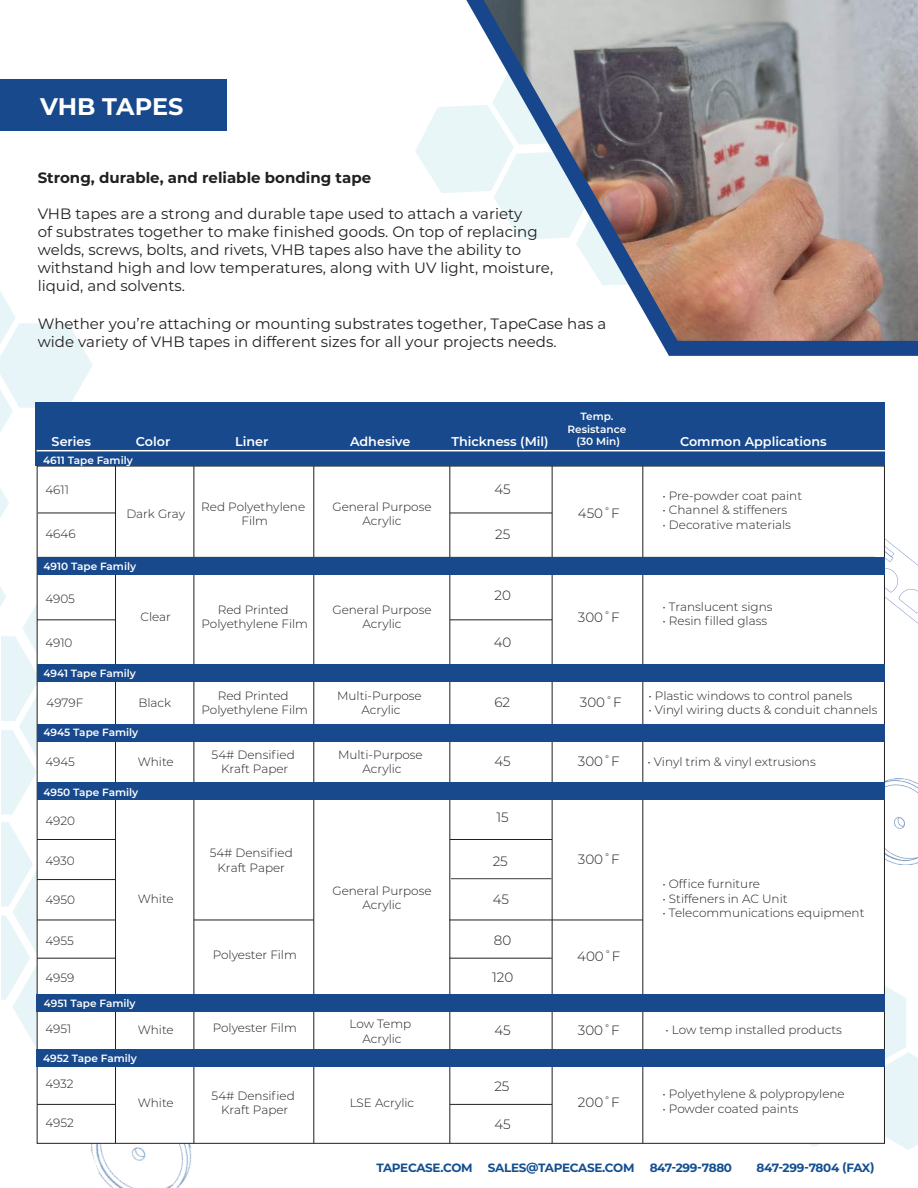
<style>
.page{position:relative;width:918px;height:1188px;background:#fff}
.page>*{position:absolute;margin:0;border:0;box-sizing:border-box;transform-origin:0 0}
.t1{font:700 24px "Montserrat";letter-spacing:-.005em;color:#fff}
.t2{font:15px/18px "Montserrat";color:#221f1f}
.t3{font:700 15px "Montserrat";color:#221f1f}
.t4{font:300 13.5px "Montserrat";color:#221f1f}
.t5{font:600 12.75px "Montserrat";color:#fff}
.t6{font:300 12px/14.4px "Montserrat";color:#221f1f;text-align:center}
.t7{font:700 12px "Montserrat";letter-spacing:-.025em;color:#134f90}
.t8{font:600 10.5px/12.6px "Montserrat";color:#fff;text-align:center}
</style>
<div class="page">
<svg style="left:885px;top:539px;width:33px;height:85px"></svg>
<div style="left:0;top:79px;width:226px;height:52px;background:#17498c"></div>
<img style="left:90px;top:1144px;width:102px;height:44px">
<img style="left:2px;top:737px;width:35px;height:311px">
<img style="left:885px;top:778px;width:33px;height:214px">
<div style="left:37px;top:466px;width:848px;height:678px;background:#fff;border:1px solid #221f1f"></div>
<hr style="left:115px;top:466px;width:1px;height:677px;background:#221f1f">
<hr style="left:450px;top:466px;width:1px;height:677px;background:#221f1f">
<hr style="left:552px;top:464px;width:1px;height:679px;background:#221f1f">
<hr style="left:643px;top:464px;width:1px;height:679px;background:#221f1f">
<hr style="left:450px;top:513px;width:102px;height:1px;background:#221f1f">
<hr style="left:38px;top:513px;width:78px;height:1px;background:#221f1f">
<hr style="left:450px;top:620px;width:102px;height:1px;background:#221f1f">
<hr style="left:37px;top:620px;width:79px;height:1px;background:#221f1f">
<hr style="left:37px;top:879px;width:79px;height:1px;background:#221f1f">
<hr style="left:450px;top:1104px;width:102px;height:1px;background:#221f1f">
<hr style="left:37px;top:1104px;width:79px;height:1px;background:#221f1f">
<svg style="left:415px;top:106px;width:42px;height:87px"></svg>
<hr style="left:314px;top:466px;width:1px;height:677px;background:#221f1f">
<hr style="left:194px;top:466px;width:1px;height:677px;background:#221f1f">
<div style="left:37px;top:557px;width:847px;height:18px;background:#17498c"></div>
<div style="left:38px;top:783px;width:847px;height:17px;background:#17498c"></div>
<hr style="left:450px;top:839px;width:102px;height:1px;background:#221f1f">
<hr style="left:37px;top:839px;width:79px;height:1px;background:#221f1f">
<hr style="left:194px;top:920px;width:120px;height:1px;background:#221f1f">
<hr style="left:37px;top:920px;width:79px;height:1px;background:#221f1f">
<hr style="left:449px;top:920px;width:194px;height:1px;background:#221f1f">
<hr style="left:37px;top:958px;width:79px;height:1px;background:#221f1f">
<hr style="left:450px;top:958px;width:102px;height:1px;background:#221f1f">
<div style="left:38px;top:724px;width:847px;height:18px;background:#17498c"></div>
<div style="left:37px;top:664px;width:848px;height:18px;background:#17498c"></div>
<div style="left:37px;top:995px;width:848px;height:17px;background:#17498c"></div>
<div style="left:37px;top:1049px;width:848px;height:17px;background:#17498c"></div>
<img style="left:0;top:291px;width:93px;height:446px">
<div style="left:36px;top:402px;width:849px;height:64px;background:#17498c"></div>
<hr style="left:37px;top:450px;width:848px;height:1px;background:#fff">
<svg style="left:457px;top:0;width:461px;height:356px"></svg>
<img style="left:778px;top:992px;width:140px;height:158px">
<hr style="left:451px;top:878px;width:101px;height:1px;background:#221f1f">
<h1 class="t1" style="left:40px;top:95px;width:145px">VHB TAPES</h1>
<p class="t3" style="left:38px;top:171px;width:335px">Strong, durable, and reliable bonding tape</p>
<p class="t2" style="left:38px;top:206px;width:517px">VHB tapes are a strong and durable tape used to attach a variety<br>of substrates together to make finished goods. On top of replacing welds, screws, bolts, and rivets, VHB tapes also have the ability to withstand high and low temperatures, along with UV light, moisture, liquid, and solvents.</p>
<p class="t2" style="left:38px;top:317px;width:570px;line-height:17.2px">Whether you’re attaching or mounting substrates together, TapeCase has a wide variety of VHB tapes in different sizes for all your projects needs.</p>
<p class="t8" style="left:568px;top:411px;width:60px">Temp.<br>Resistance (30 Min)</p>
<p class="t5" style="left:52px;top:436px;width:41px">Series</p>
<p class="t5" style="left:350px;top:436px;width:62px">Adhesive</p>
<p class="t5" style="left:451px;top:436px;width:99px">Thickness (Mil)</p>
<p class="t5" style="left:680px;top:436px;width:148px">Common Applications</p>
<p class="t8" style="left:43px;top:455px;width:91px">4611 Tape Family</p>
<p class="t5" style="left:136px;top:436px;width:36px">Color</p>
<p class="t5" style="left:235px;top:436px;width:35px">Liner</p>
<p class="t6" style="left:45px;top:483px;width:25px">4611</p>
<p class="t6" style="left:45px;top:528px;width:32px">4646</p>
<p class="t6" style="left:126px;top:507px;width:60px">Dark Gray</p>
<p class="t6" style="left:201px;top:500px;width:105px">Red Polyethylene<br>Film</p>
<p class="t6" style="left:332px;top:500px;width:101px">General Purpose<br>Acrylic</p>
<p class="t8" style="left:43px;top:560px;width:94px">4910 Tape Family</p>
<p class="t6" style="left:45px;top:592px;width:31px">4905</p>
<p class="t6" style="left:141px;top:610px;width:32px">Clear</p>
<p class="t6" style="left:202px;top:603px;width:108px">Red Printed<br>Polyethylene Film</p>
<p class="t6" style="left:45px;top:636px;width:29px">4910</p>
<p class="t6" style="left:332px;top:603px;width:101px">General Purpose<br>Acrylic</p>
<p class="t8" style="left:43px;top:668px;width:94px">4941 Tape Family</p>
<p class="t6" style="left:47px;top:696px;width:38px">4979F</p>
<p class="t6" style="left:138px;top:697px;width:34px">Black</p>
<p class="t6" style="left:202px;top:689px;width:108px">Red Printed<br>Polyethylene Film</p>
<p class="t6" style="left:337px;top:689px;width:86px">Multi-Purpose<br>Acrylic</p>
<p class="t8" style="left:43px;top:727px;width:96px">4945 Tape Family</p>
<p class="t6" style="left:45px;top:755px;width:31px">4945</p>
<p class="t6" style="left:138px;top:755px;width:38px">White</p>
<p class="t6" style="left:338px;top:748px;width:86px">Multi-Purpose<br>Acrylic</p>
<p class="t6" style="left:212px;top:748px;width:85px">54# Densified<br>Kraft Paper</p>
<p class="t8" style="left:43px;top:786px;width:96px">4950 Tape Family</p>
<p class="t6" style="left:45px;top:815px;width:31px">4920</p>
<p class="t6" style="left:45px;top:854px;width:31px">4930</p>
<p class="t6" style="left:45px;top:893px;width:31px">4950</p>
<p class="t6" style="left:45px;top:934px;width:30px">4955</p>
<p class="t6" style="left:45px;top:971px;width:30px">4959</p>
<p class="t6" style="left:138px;top:892px;width:38px">White</p>
<p class="t6" style="left:210px;top:846px;width:85px">54# Densified<br>Kraft Paper</p>
<p class="t6" style="left:213px;top:949px;width:86px">Polyester Film</p>
<p class="t6" style="left:332px;top:884px;width:101px">General Purpose<br>Acrylic</p>
<p class="t8" style="left:44px;top:998px;width:93px">4951 Tape Family</p>
<p class="t6" style="left:45px;top:1022px;width:27px">4951</p>
<p class="t6" style="left:138px;top:1023px;width:38px">White</p>
<p class="t6" style="left:213px;top:1022px;width:86px">Polyester Film</p>
<p class="t6" style="left:350px;top:1018px;width:63px">Low Temp<br>Acrylic</p>
<p class="t8" style="left:43px;top:1053px;width:95px">4952 Tape Family</p>
<p class="t6" style="left:45px;top:1077px;width:30px">4932</p>
<p class="t6" style="left:138px;top:1096px;width:38px">White</p>
<p class="t6" style="left:45px;top:1116px;width:30px">4952</p>
<p class="t6" style="left:212px;top:1089px;width:85px">54# Densified<br>Kraft Paper</p>
<p class="t6" style="left:350px;top:1096px;width:66px">LSE Acrylic</p>
<p class="t4" style="left:495px;top:484px;width:18px">45</p>
<p class="t4" style="left:495px;top:528px;width:17px">25</p>
<p class="t4" style="left:494px;top:589px;width:18px">20</p>
<p class="t4" style="left:494px;top:637px;width:19px">40</p>
<p class="t4" style="left:495px;top:697px;width:17px">62</p>
<p class="t4" style="left:495px;top:756px;width:18px">45</p>
<p class="t4" style="left:497px;top:811px;width:14px">15</p>
<p class="t4" style="left:493px;top:852px;width:17px">25</p>
<p class="t4" style="left:493px;top:893px;width:18px">45</p>
<p class="t4" style="left:494px;top:934px;width:19px">80</p>
<p class="t4" style="left:492px;top:971px;width:23px">120</p>
<p class="t4" style="left:495px;top:1025px;width:18px">45</p>
<p class="t4" style="left:495px;top:1080px;width:16px">25</p>
<p class="t4" style="left:495px;top:1119px;width:18px">45</p>
<p class="t4" style="left:578px;top:508px;width:43px">450˚F</p>
<p class="t6" style="left:663px;top:489px;width:141px">• Pre-powder coat paint</p>
<p class="t6" style="left:663px;top:503px;width:126px">• Channel &amp; stiffeners</p>
<p class="t6" style="left:663px;top:518px;width:130px">• Decorative materials</p>
<p class="t4" style="left:578px;top:611px;width:43px">300˚F</p>
<p class="t4" style="left:580px;top:697px;width:43px">300˚F</p>
<p class="t4" style="left:578px;top:756px;width:43px">300˚F</p>
<p class="t6" style="left:663px;top:600px;width:112px">• Translucent signs</p>
<p class="t6" style="left:663px;top:614px;width:106px">• Resin filled glass</p>
<p class="t6" style="left:648px;top:689px;width:205px">• Plastic windows to control panels</p>
<p class="t6" style="left:648px;top:703px;width:231px">• Vinyl wiring ducts &amp; conduit channels</p>
<p class="t6" style="left:648px;top:755px;width:170px">• Vinyl trim &amp; vinyl extrusions</p>
<p class="t4" style="left:578px;top:853px;width:43px">300˚F</p>
<p class="t4" style="left:577px;top:950px;width:45px">400˚F</p>
<p class="t4" style="left:578px;top:1024px;width:43px">300˚F</p>
<p class="t4" style="left:578px;top:1097px;width:43px">200˚F</p>
<p class="t6" style="left:662px;top:878px;width:99px">• Office furniture</p>
<p class="t6" style="left:662px;top:892px;width:127px">• Stiffeners in AC Unit</p>
<p class="t6" style="left:662px;top:906px;width:203px">• Telecommunications equipment</p>
<p class="t6" style="left:666px;top:1023px;width:178px">• Low temp installed products</p>
<p class="t6" style="left:663px;top:1088px;width:184px">• Polyethylene &amp; polypropylene</p>
<p class="t6" style="left:663px;top:1102px;width:138px">• Powder coated paints</p>
<p class="t7" style="left:376px;top:1162px;width:98px">TAPECASE.COM</p>
<p class="t7" style="left:488px;top:1162px;width:148px">SALES@TAPECASE.COM</p>
<p class="t7" style="left:650px;top:1162px;width:84px">847-299-7880</p>
<p class="t7" style="left:757px;top:1162px;width:120px">847-299-7804 (FAX)</p>
</div>
